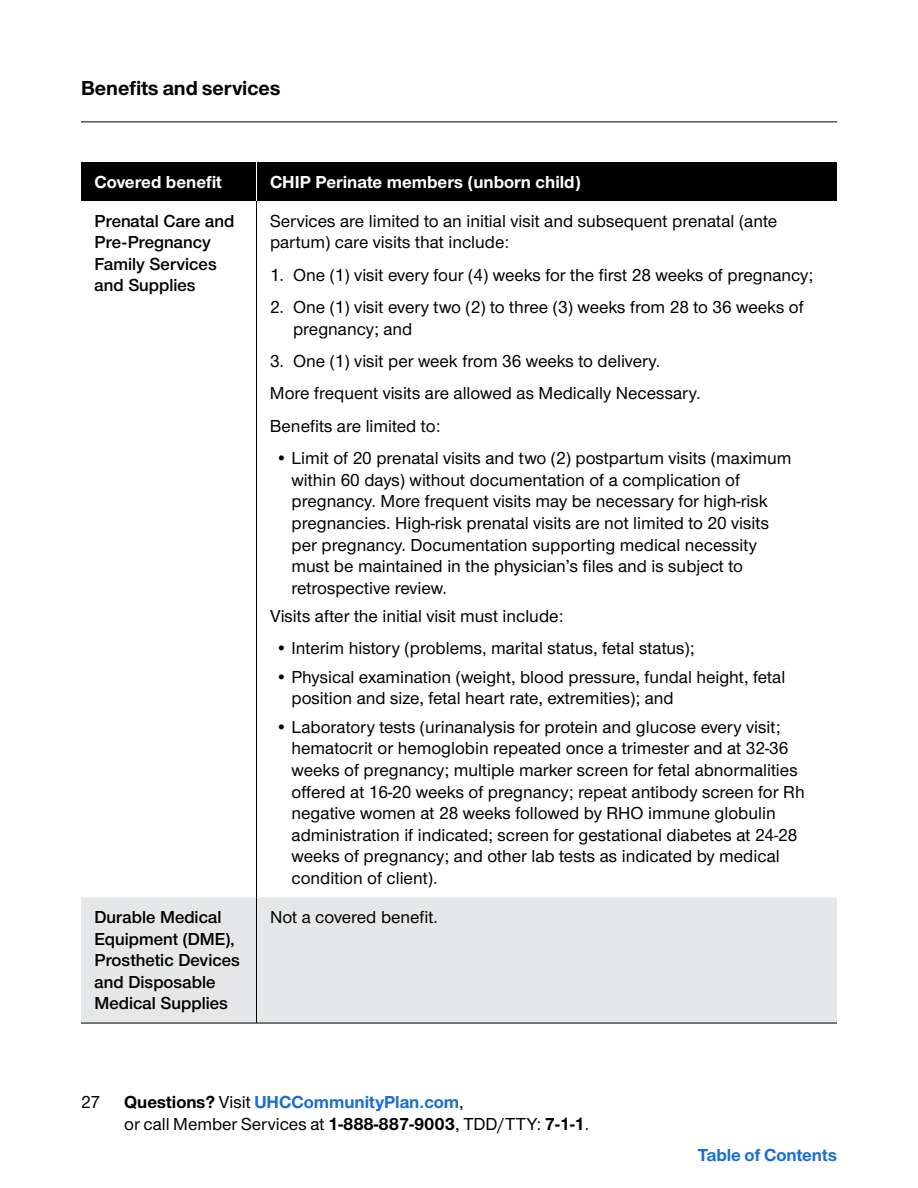
<style>
.page{position:relative;width:918px;height:1188px;background:#fff}
.page>*{position:absolute;margin:0;border:0;box-sizing:border-box;transform-origin:0 0}
.t1{font:700 21px "UHC Sans";color:#000}
.t2{font:500 18px/21.6px "UHC Sans";color:#000}
.t3{font:600 18px/21.6px "UHC Sans";color:#000}
.t4{font:700 18px "UHC Sans";color:#fff}
.t5{font:700 18px "UHC Sans";color:#196ecf}
.s1{font-weight:700}
.s2{font-weight:700;color:#196ecf}
</style>
<div class="page">
<hr style="left:81px;top:122px;width:756px;height:1px;background:#000">
<div style="left:81px;top:162px;width:756px;height:39px;background:#000"></div>
<div style="left:81px;top:897px;width:756px;height:126px;background:#e6e7e8"></div>
<hr style="left:256px;top:201px;width:1px;height:696px;background:#000">
<hr style="left:256px;top:897px;width:1px;height:126px;background:#000">
<hr style="left:81px;top:1023px;width:175px;height:1px;background:#000">
<hr style="left:256px;top:1023px;width:581px;height:1px;background:#000">
<hr style="left:256px;top:162px;width:1px;height:39px;background:#fff">
<p class="t1" style="left:81px;top:74px;width:201px">Benefits and services</p>
<p class="t4" style="left:94px;top:169px;width:129px">Covered benefit</p>
<p class="t4" style="left:270px;top:169px;width:312px">CHIP Perinate members (unborn child)</p>
<p class="t3" style="left:94px;top:209px;width:141px">Prenatal Care and<br>Pre-Pregnancy<br>Family Services and Supplies</p>
<p class="t2" style="left:270px;top:209px;width:509px">Services are limited to an initial visit and subsequent prenatal (ante partum) care visits that include:</p>
<p class="t2" style="left:270px;top:263px;width:545px">1. One (1) visit every four (4) weeks for the first 28 weeks of pregnancy;</p>
<p class="t2" style="left:293px;top:295px;width:512px;text-indent:-23px">2. One (1) visit every two (2) to three (3) weeks from 28 to 36 weeks of pregnancy; and</p>
<p class="t2" style="left:270px;top:349px;width:392px">3. One (1) visit per week from 36 weeks to delivery.</p>
<p class="t2" style="left:270px;top:376px;width:432px;line-height:32.4px">More frequent visits are allowed as Medically Necessary.<br>Benefits are limited to:</p>
<p class="t2" style="left:292px;top:447px;width:502px;text-indent:-16px">• Limit of 20 prenatal visits and two (2) postpartum visits (maximum within 60 days) without documentation of a complication of pregnancy. More frequent visits may be necessary for high-risk pregnancies. High-risk prenatal visits are not limited to 20 visits per pregnancy. Documentation supporting medical necessity must be maintained in the physician’s files and is subject to retrospective review.</p>
<p class="t2" style="left:270px;top:605px;width:295px">Visits after the initial visit must include:</p>
<p class="t2" style="left:275px;top:637px;width:421px">• Interim history (problems, marital status, fetal status);</p>
<p class="t2" style="left:292px;top:665px;width:495px;text-indent:-16px">• Physical examination (weight, blood pressure, fundal height, fetal position and size, fetal heart rate, extremities); and</p>
<p class="t2" style="left:292px;top:715px;width:515px;text-indent:-16px">• Laboratory tests (urinanalysis for protein and glucose every visit; hematocrit or hemoglobin repeated once a trimester and at 32-36 weeks of pregnancy; multiple marker screen for fetal abnormalities offered at 16-20 weeks of pregnancy; repeat antibody screen for Rh negative women at 28 weeks followed by RHO immune globulin administration if indicated; screen for gestational diabetes at 24-28 weeks of pregnancy; and other lab tests as indicated by medical condition of client).</p>
<p class="t3" style="left:94px;top:906px;width:147px">Durable Medical<br>Equipment (DME),<br>Prosthetic Devices and Disposable<br>Medical Supplies</p>
<p class="t2" style="left:270px;top:905px;width:170px">Not a covered benefit.</p>
<p class="t2" style="left:81px;top:1091px;width:21px">27</p>
<p class="t2" style="left:124px;top:1091px;width:467px"><span class="s1">Questions?</span> Visit <span class="s2">UHCCommunityPlan.com</span>,<br>or call Member Services at <span class="s1">1-888-887-9003</span>, TDD/TTY: <span class="s1">7-1-1</span>.</p>
<p class="t5" style="left:698px;top:1143px;width:141px">Table of Contents</p>
</div>
